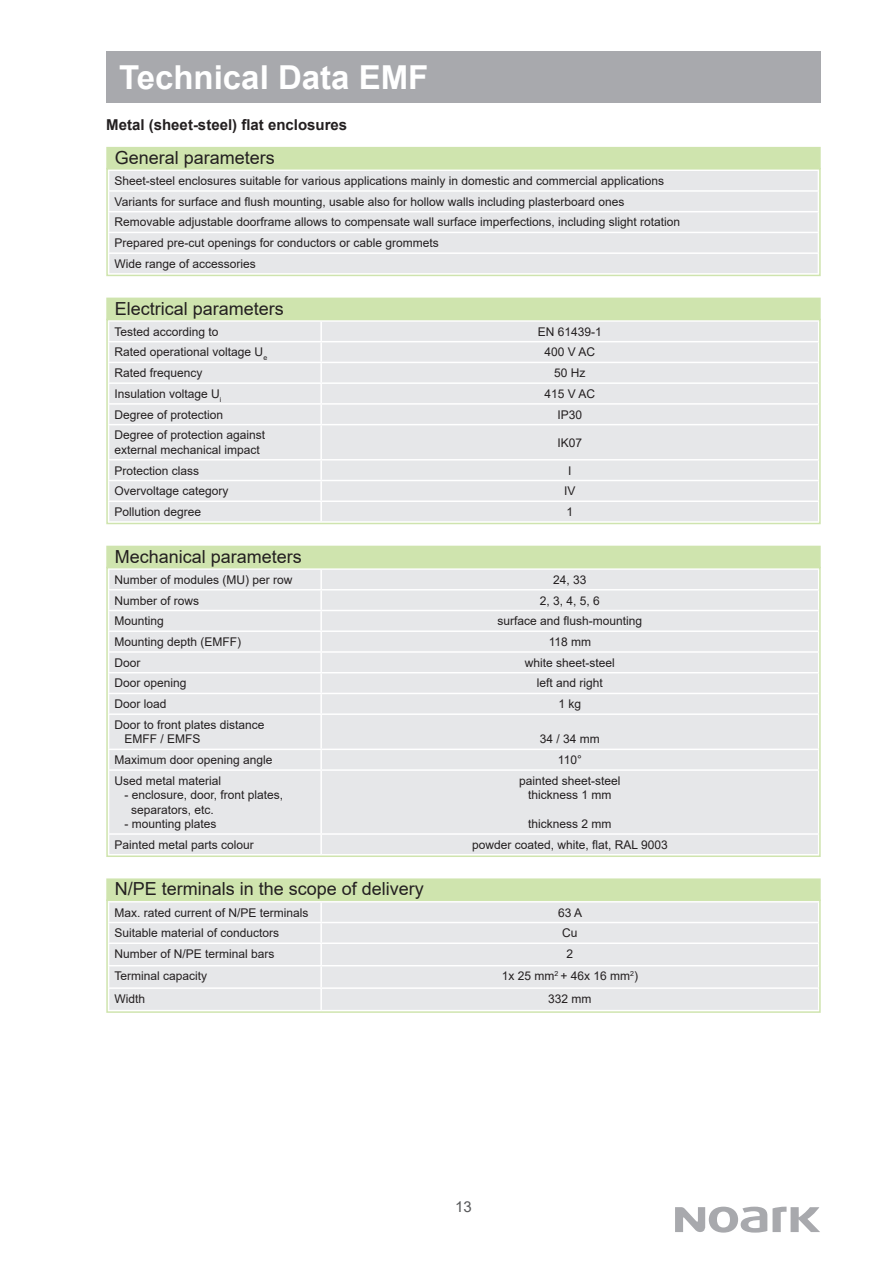
<style>
.page{position:relative;width:893px;height:1263px;background:#fff}
.page>*{position:absolute;margin:0;border:0;box-sizing:border-box;transform-origin:0 0}
.t1{font:700 33px "Arial";color:#fff}
.t2{font:18px "Arial";color:#231f20}
.t3{font:700 15px "Arial";color:#231f20}
.t4{font:15px "Arial";color:#57585a}
.t5{font:12px/14.4px "Arial";color:#231f20}
</style>
<div class="page">
<div style="left:106px;top:51px;width:715px;height:51px;background:#a8a9ad"></div>
<svg style="left:675px;top:1206px;width:145px;height:26px"></svg>
<div style="left:106px;top:147px;width:715px;height:22px;background:#cfe4ae"></div>
<div style="left:109px;top:322px;width:709px;height:199px;background:#e6e7e9"></div>
<div style="left:322px;top:363px;width:496px;height:158px;background:#e6e7e9"></div>
<svg style="left:320px;top:322px;width:2px;height:19px"></svg>
<hr style="left:108px;top:341px;width:213px;height:1px;background:#fff">
<hr style="left:321px;top:341px;width:498px;height:1px;background:#fff">
<hr style="left:320px;top:342px;width:2px;height:20px;background:#fff">
<hr style="left:108px;top:362px;width:213px;height:1px;background:#fff">
<hr style="left:321px;top:362px;width:498px;height:1px;background:#fff">
<svg style="left:320px;top:363px;width:2px;height:61px"></svg>
<hr style="left:320px;top:425px;width:2px;height:34px;background:#fff">
<hr style="left:320px;top:460px;width:2px;height:20px;background:#fff">
<svg style="left:320px;top:481px;width:2px;height:40px"></svg>
<hr style="left:108px;top:382px;width:213px;height:2px;background:#fff">
<hr style="left:321px;top:382px;width:498px;height:2px;background:#fff">
<hr style="left:108px;top:403px;width:213px;height:2px;background:#fff">
<hr style="left:321px;top:403px;width:498px;height:2px;background:#fff">
<hr style="left:108px;top:424px;width:213px;height:1px;background:#fff">
<hr style="left:321px;top:424px;width:498px;height:1px;background:#fff">
<hr style="left:108px;top:459px;width:213px;height:1px;background:#fff">
<hr style="left:321px;top:459px;width:498px;height:1px;background:#fff">
<hr style="left:108px;top:480px;width:213px;height:1px;background:#fff">
<hr style="left:321px;top:480px;width:498px;height:1px;background:#fff">
<hr style="left:108px;top:500px;width:213px;height:2px;background:#fff">
<hr style="left:321px;top:500px;width:498px;height:2px;background:#fff">
<div style="left:106px;top:319px;width:715px;height:205px;border:2px solid #cfe4ae"></div>
<div style="left:106px;top:298px;width:715px;height:22px;background:#cfe4ae"></div>
<div style="left:109px;top:570px;width:211px;height:284px;background:#e6e7e9"></div>
<div style="left:322px;top:570px;width:496px;height:284px;background:#e6e7e9"></div>
<svg style="left:320px;top:570px;width:1px;height:19px"></svg>
<svg style="left:320px;top:611px;width:1px;height:61px"></svg>
<svg style="left:320px;top:694px;width:1px;height:19px"></svg>
<svg style="left:320px;top:750px;width:1px;height:19px"></svg>
<svg style="left:320px;top:835px;width:1px;height:19px"></svg>
<hr style="left:108px;top:589px;width:213px;height:1px;background:#fff">
<hr style="left:321px;top:589px;width:498px;height:1px;background:#fff">
<hr style="left:108px;top:610px;width:213px;height:1px;background:#fff">
<hr style="left:321px;top:610px;width:498px;height:1px;background:#fff">
<hr style="left:108px;top:630px;width:213px;height:2px;background:#fff">
<hr style="left:321px;top:630px;width:498px;height:2px;background:#fff">
<hr style="left:108px;top:651px;width:213px;height:2px;background:#fff">
<hr style="left:321px;top:651px;width:498px;height:2px;background:#fff">
<hr style="left:108px;top:672px;width:213px;height:1px;background:#fff">
<hr style="left:321px;top:672px;width:498px;height:1px;background:#fff">
<hr style="left:108px;top:693px;width:213px;height:1px;background:#fff">
<hr style="left:321px;top:693px;width:498px;height:1px;background:#fff">
<hr style="left:108px;top:713px;width:213px;height:2px;background:#fff">
<hr style="left:321px;top:713px;width:498px;height:2px;background:#fff">
<hr style="left:108px;top:748px;width:213px;height:2px;background:#fff">
<hr style="left:321px;top:748px;width:498px;height:2px;background:#fff">
<hr style="left:108px;top:769px;width:213px;height:2px;background:#fff">
<hr style="left:321px;top:769px;width:498px;height:2px;background:#fff">
<hr style="left:108px;top:833px;width:213px;height:2px;background:#fff">
<hr style="left:321px;top:833px;width:498px;height:2px;background:#fff">
<div style="left:106px;top:567px;width:715px;height:290px;border:2px solid #cfe4ae"></div>
<div style="left:106px;top:546px;width:715px;height:22px;background:#cfe4ae"></div>
<div style="left:322px;top:902px;width:496px;height:108px;background:#e6e7e9"></div>
<hr style="left:321px;top:922px;width:498px;height:1px;background:#fff">
<hr style="left:321px;top:942px;width:498px;height:2px;background:#fff">
<hr style="left:321px;top:965px;width:498px;height:1px;background:#fff">
<svg style="left:109px;top:902px;width:212px;height:108px;background:#e7e8ea"></svg>
<hr style="left:321px;top:987px;width:498px;height:2px;background:#fff">
<div style="left:106px;top:899px;width:715px;height:114px;border:2px solid #cfe4ae"></div>
<div style="left:106px;top:878px;width:715px;height:23px;background:#cfe4ae"></div>
<div style="left:109px;top:171px;width:709px;height:102px;background:#e6e7e9"></div>
<hr style="left:108px;top:190px;width:711px;height:2px;background:#fff">
<hr style="left:108px;top:211px;width:711px;height:1px;background:#fff">
<hr style="left:108px;top:232px;width:711px;height:1px;background:#fff">
<hr style="left:108px;top:252px;width:711px;height:2px;background:#fff">
<div style="left:106px;top:168px;width:715px;height:108px;border:2px solid #cfe4ae"></div>
<h1 class="t1" style="left:119px;top:54px;width:311px">Technical Data EMF</h1>
<p class="t3" style="left:106px;top:114px;width:242px">Metal (sheet-steel) flat enclosures</p>
<h2 class="t2" style="left:115px;top:145px;width:162px">General parameters</h2>
<p class="t5" style="left:115px;top:170px;width:567px;line-height:20.7px">Sheet-steel enclosures suitable for various applications mainly in domestic and commercial applications Variants for surface and flush mounting, usable also for hollow walls including plasterboard ones Removable adjustable doorframe allows to compensate wall surface imperfections, including slight rotation Prepared pre-cut openings for conductors or cable grommets<br>Wide range of accessories</p>
<h2 class="t2" style="left:115px;top:296px;width:171px">Electrical parameters</h2>
<p class="t5" style="left:115px;top:324px;width:106px">Tested according to</p>
<p class="t5" style="left:538px;top:324px;width:66px">EN 61439-1</p>
<p class="t5" style="left:115px;top:345px;width:154px">Rated operational voltage U<sub>e</sub></p>
<p class="t5" style="left:545px;top:345px;width:52px">400 V AC</p>
<p class="t5" style="left:115px;top:366px;width:90px">Rated frequency</p>
<p class="t5" style="left:554px;top:366px;width:33px">50 Hz</p>
<p class="t5" style="left:115px;top:386px;width:108px">Insulation voltage U<sub>i</sub></p>
<p class="t5" style="left:545px;top:386px;width:52px">415 V AC</p>
<p class="t5" style="left:115px;top:407px;width:110px">Degree of protection</p>
<p class="t5" style="left:558px;top:407px;width:26px">IP30</p>
<p class="t5" style="left:115px;top:428px;width:152px">Degree of protection against external mechanical impact</p>
<p class="t5" style="left:558px;top:435px;width:26px">IK07</p>
<p class="t5" style="left:115px;top:463px;width:86px">Protection class</p>
<p class="t5" style="left:568px;top:463px;width:5px">I</p>
<p class="t5" style="left:115px;top:484px;width:116px">Overvoltage category</p>
<p class="t5" style="left:564px;top:484px;width:13px">IV</p>
<p class="t5" style="left:115px;top:504px;width:88px">Pollution degree</p>
<p class="t5" style="left:567px;top:504px;width:8px">1</p>
<h2 class="t2" style="left:115px;top:544px;width:189px">Mechanical parameters</h2>
<p class="t5" style="left:115px;top:572px;width:180px">Number of modules (MU) per row</p>
<p class="t5" style="left:553px;top:572px;width:35px">24, 33</p>
<p class="t5" style="left:115px;top:593px;width:86px">Number of rows</p>
<p class="t5" style="left:540px;top:593px;width:62px">2, 3, 4, 5, 6</p>
<p class="t5" style="left:115px;top:614px;width:51px">Mounting</p>
<p class="t5" style="left:498px;top:614px;width:146px">surface and flush-mounting</p>
<p class="t5" style="left:115px;top:634px;width:128px">Mounting depth (EMFF)</p>
<p class="t5" style="left:549px;top:634px;width:44px">118 mm</p>
<p class="t5" style="left:115px;top:655px;width:28px">Door</p>
<p class="t5" style="left:525px;top:655px;width:92px">white sheet-steel</p>
<p class="t5" style="left:115px;top:676px;width:74px">Door opening</p>
<p class="t5" style="left:537px;top:676px;width:68px">left and right</p>
<p class="t5" style="left:115px;top:697px;width:54px">Door load</p>
<p class="t5" style="left:559px;top:697px;width:24px">1 kg</p>
<p class="t5" style="left:125px;top:717px;width:142px;text-indent:-10px">Door to front plates distance<br>EMFF / EMFS</p>
<p class="t5" style="left:540px;top:732px;width:62px">34 / 34 mm</p>
<p class="t5" style="left:115px;top:752px;width:160px">Maximum door opening angle</p>
<p class="t5" style="left:558px;top:752px;width:25px">110°</p>
<p class="t5" style="left:115px;top:773px;width:108px">Used metal material</p>
<p class="t5" style="left:131px;top:788px;width:154px;text-indent:-7px">- enclosure, door, front plates, separators, etc.</p>
<p class="t5" style="left:125px;top:816px;width:94px">- mounting plates</p>
<p class="t5" style="left:519px;top:773px;width:103px;text-align:center">painted sheet-steel thickness 1 mm</p>
<p class="t5" style="left:528px;top:816px;width:85px">thickness 2 mm</p>
<p class="t5" style="left:115px;top:837px;width:141px">Painted metal parts colour</p>
<p class="t5" style="left:472px;top:837px;width:197px">powder coated, white, flat, RAL 9003</p>
<h2 class="t2" style="left:115px;top:877px;width:311px">N/PE terminals in the scope of delivery</h2>
<p class="t5" style="left:115px;top:905px;width:196px">Max. rated current of N/PE terminals</p>
<p class="t5" style="left:558px;top:905px;width:26px">63 A</p>
<p class="t5" style="left:115px;top:926px;width:166px">Suitable material of conductors</p>
<p class="t5" style="left:562px;top:926px;width:17px">Cu</p>
<p class="t5" style="left:115px;top:946px;width:162px">Number of N/PE terminal bars</p>
<p class="t5" style="left:567px;top:946px;width:8px">2</p>
<p class="t5" style="left:115px;top:969px;width:94px">Terminal capacity</p>
<p class="t5" style="left:502px;top:969px;width:138px">1x 25 mm<sup>2</sup> + 46x 16 mm<sup>2</sup>)</p>
<p class="t5" style="left:115px;top:991px;width:32px">Width</p>
<p class="t5" style="left:548px;top:991px;width:45px">332 mm</p>
<p class="t4" style="left:455px;top:1197px;width:18px">13</p>
</div>
